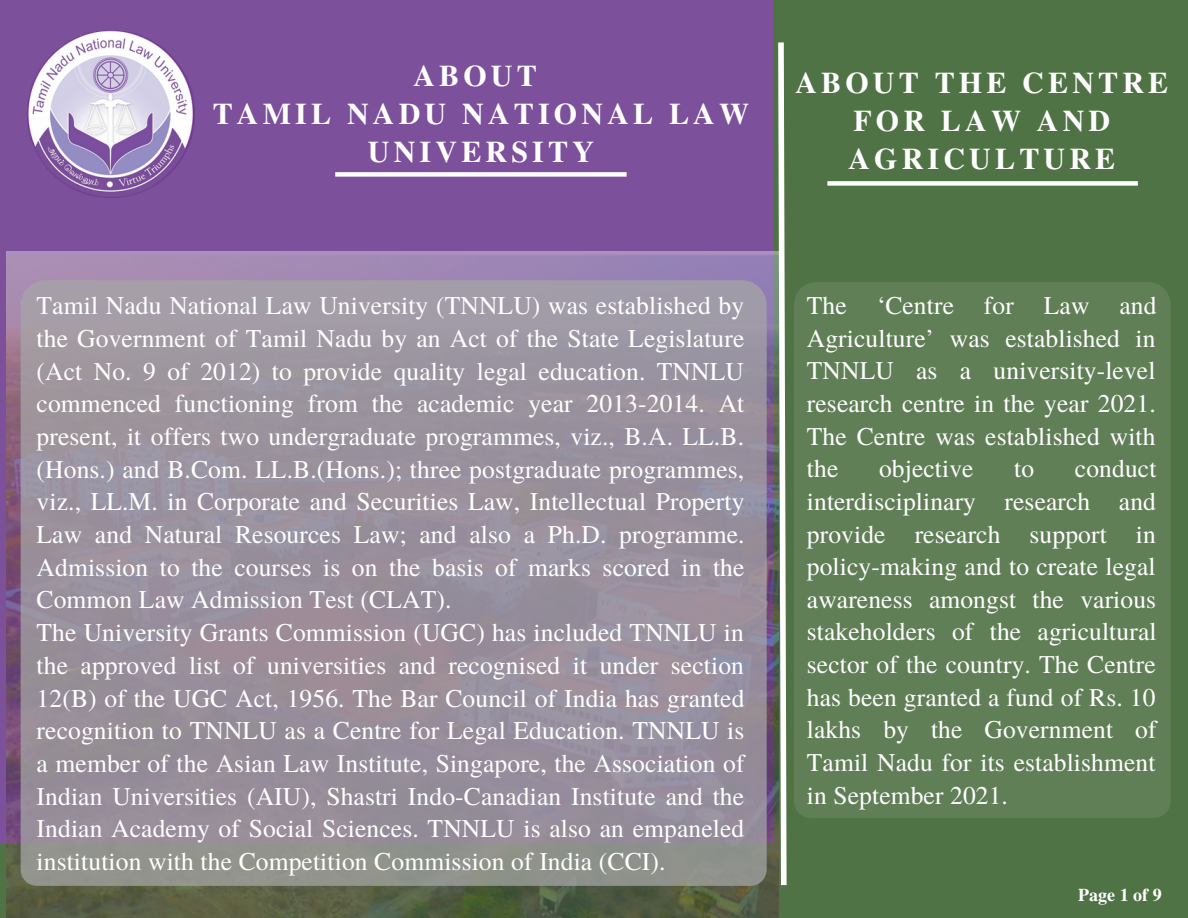
<style>
.page{position:relative;width:1188px;height:918px;background:#4f7344}
.page>*{position:absolute;margin:0;border:0;box-sizing:border-box;transform-origin:0 0}
.t1{font:700 30px/38.2px "Te X Gyre Termes";letter-spacing:.14em;color:#fff;text-align:center}
.t2{font:25.5px/32.7px "Te X Gyre Termes";letter-spacing:.005em;color:#fff;text-align:justify}
.t3{font:700 18px "Te X Gyre Termes";color:#fff}
</style>
<div class="page">
<div style="left:0;top:0;width:773px;height:843px;background:#7c509b"></div>
<img style="left:7px;top:252px;width:772px;height:666px">
<svg style="left:775px;top:42px;width:12px;height:849px"></svg>
<img style="left:27px;top:31px;width:168px;height:166px">
<svg style="left:21px;top:280px;width:746px;height:606px;background:#99919c"></svg>
<div style="left:794px;top:282px;width:377px;height:536px;background:#607f56"></div>
<div style="left:335px;top:172px;width:292px;height:5px;background:#fff"></div>
<div style="left:827px;top:181px;width:311px;height:5px;background:#fff"></div>
<p class="t1" style="left:213px;top:55px;width:538px">ABOUT<br>TAMIL NADU NATIONAL LAW<br>UNIVERSITY</p>
<p class="t1" style="left:795px;top:62px;width:374px">ABOUT THE CENTRE<br>FOR LAW AND<br>AGRICULTURE</p>
<p class="t2" style="left:37px;top:288px;width:710px;text-align:left">Tamil Nadu National Law University (TNNLU) was established by the Government of Tamil Nadu by an Act of the State Legislature (Act No. 9 of 2012) to provide quality legal education. TNNLU commenced functioning from the academic year 2013-2014. At present, it offers two undergraduate programmes, viz., B.A. LL.B. (Hons.) and B.Com. LL.B.(Hons.); three postgraduate programmes, viz., LL.M. in Corporate and Securities Law, Intellectual Property Law and Natural Resources Law; and also a Ph.D. programme.<br>Admission to the courses is on the basis of marks scored in the Common Law Admission Test (CLAT).<br>The University Grants Commission (UGC) has included TNNLU in the approved list of universities and recognised it under section 12(B) of the UGC Act, 1956. The Bar Council of India has granted recognition to TNNLU as a Centre for Legal Education. TNNLU is a member of the Asian Law Institute, Singapore, the Association of Indian Universities (AIU), Shastri Indo-Canadian Institute and the Indian Academy of Social Sciences. TNNLU is also an empaneled institution with the Competition Commission of India (CCI).</p>
<p class="t2" style="left:807px;top:288px;width:351px">The ‘Centre for Law and Agriculture’ was established in TNNLU as a university-level research centre in the year 2021.<br>The Centre was established with the</p>
<p class="t2" style="left:807px;top:451px;width:351px;text-indent:268px">conduct interdisciplinary research and provide research support in policy-making and to create legal awareness amongst the various stakeholders of the agricultural sector of the country. The Centre has been granted a fund of Rs. 10 lakhs by the Government of Tamil Nadu for its establishment in September 2021.</p>
<p class="t2" style="left:879px;top:451px;width:96px">objective</p>
<p class="t2" style="left:1014px;top:451px;width:21px">to</p>
<p class="t3" style="left:1078px;top:881px;width:85px">Page 1 of 9</p>
</div>
